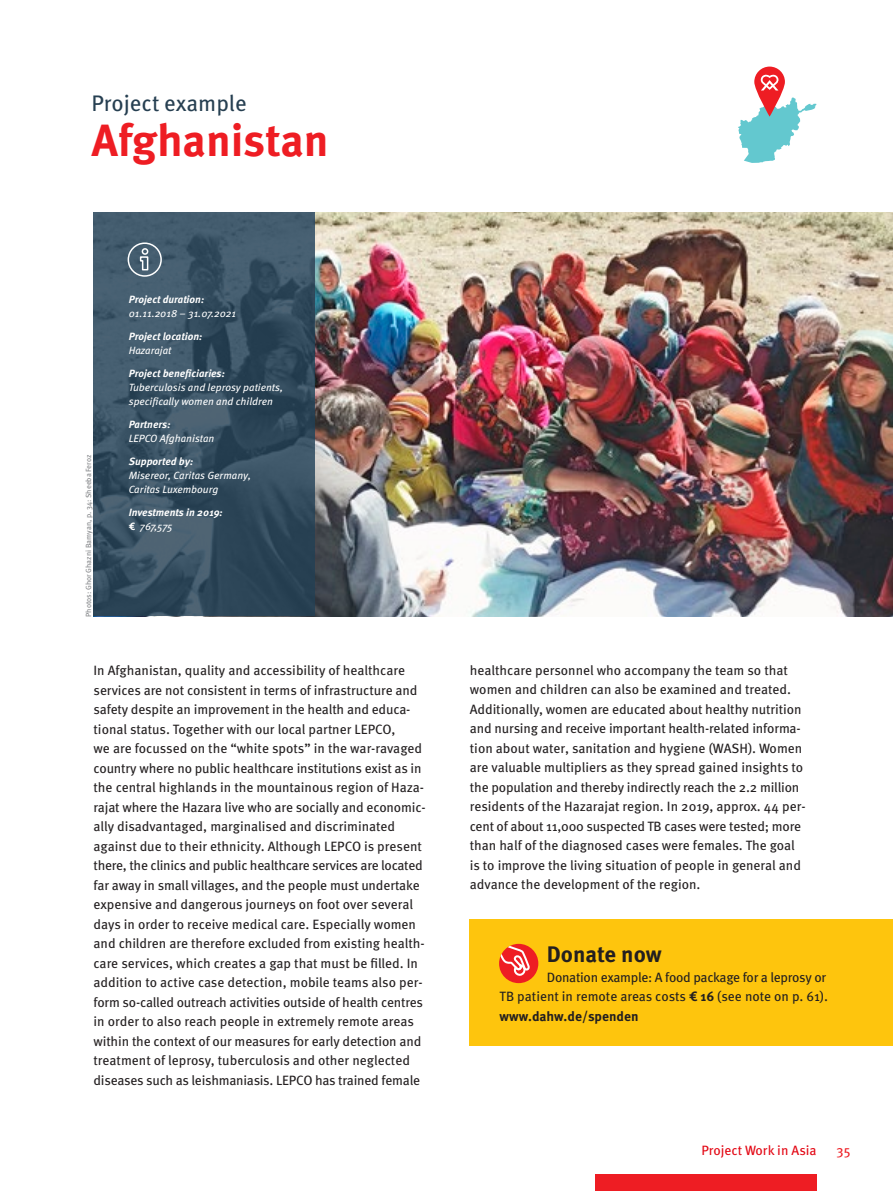
<style>
.page{position:relative;width:893px;height:1191px;background:#fff}
.page>*{position:absolute;margin:0;border:0;box-sizing:border-box;transform-origin:0 0}
.t1{font:700 45px "Meta OT";letter-spacing:-.005em;color:#ee1d23}
.t2{font:22.5px "Meta OT";color:#263f51}
.t3{font:700 22.5px "Meta OT";color:#231f20}
.t4{font:13.5px/19.5px "Meta OT";letter-spacing:-.005em;color:#231f20}
.t5{font:13.5px "Meta OT";color:#e30613}
.t6{font:13.5px "Meta OT";color:#ee1d23}
.t7{font:italic 10.5px/14.2px "Meta OT";color:#fff}
.t8{font:italic 700 10.5px/14.2px "Meta OT";color:#fff}
.t9{font:7.5px "Meta OT";color:#808285}
.s1{font-style:normal}
.s2{font-weight:400}
.s3{font-weight:700}
</style>
<div class="page">
<div style="left:595px;top:1174px;width:221px;height:17px;background:#ee1d23"></div>
<img style="left:315px;top:213px;width:578px;height:403px">
<img style="left:94px;top:213px;width:221px;height:403px">
<div style="left:470px;top:919px;width:423px;height:127px;background:#fec50d"></div>
<div style="left:499px;top:943px;width:39px;height:40px;background:#ee1d23;border-radius:50%"></div>
<svg style="left:499px;top:943px;width:32px;height:33px"></svg>
<div style="left:128px;top:242px;width:34px;height:35px;border:2px solid #fff;border-radius:50%"></div>
<svg style="left:139px;top:247px;width:10px;height:24px"></svg>
<svg style="left:738px;top:98px;width:78px;height:65px"></svg>
<svg style="left:754px;top:67px;width:31px;height:50px"></svg>
<svg style="left:760px;top:75px;width:19px;height:15px"></svg>
<h2 class="t2" style="left:91px;top:88px;width:157px">Project example</h2>
<h1 class="t1" style="left:91px;top:111px;width:239px">Afghanistan</h1>
<p class="t9" style="left:84px;top:617px;width:164px;rotate:-90deg">Photos: Ghor Ghazni Bamyan, p. 34: Sheeba Feroz</p>
<p class="t8" style="left:129px;top:292px;width:77px">Project duration:</p>
<p class="t7" style="left:129px;top:306px;width:109px">01.11.2018 – 31.07.2021</p>
<p class="t8" style="left:129px;top:329px;width:75px">Project location:</p>
<p class="t7" style="left:129px;top:343px;width:44px">Hazarajat</p>
<p class="t8" style="left:129px;top:366px;width:98px">Project beneficiaries:</p>
<p class="t7" style="left:129px;top:380px;width:156px">Tuberculosis and leprosy patients, specifically women and children</p>
<p class="t8" style="left:129px;top:417px;width:43px">Partners:</p>
<p class="t7" style="left:129px;top:432px;width:87px">LEPCO Afghanistan</p>
<p class="t8" style="left:129px;top:454px;width:66px">Supported by:</p>
<p class="t7" style="left:129px;top:469px;width:124px">Misereor, Caritas Germany,<br>Caritas Luxembourg</p>
<p class="t8" style="left:129px;top:506px;width:96px">Investments in 2019: <span class="s1">€</span> <span class="s2">767,575</span></p>
<p class="t4" style="left:94px;top:661px;width:334px">In Afghanistan, quality and accessibility of healthcare services are not consistent in terms of infrastructure and safety despite an improvement in the health and educa&shy;tional status. Together with our local partner LEPCO,<br>we are focussed on the “white spots” in the war-ravaged country where no public healthcare institutions exist as in the central highlands in the mountainous region of Haza&shy;rajat where the Hazara live who are socially and economic&shy;ally disadvantaged, marginalised and discriminated against due to their ethnicity. Although LEPCO is present there, the clinics and public healthcare services are located far away in small villages, and the people must undertake expensive and dangerous journeys on foot over several days in order to receive medical care. Especially women and children are therefore excluded from existing health&shy;care services, which creates a gap that must be filled. In addition to active case detection, mobile teams also per&shy;form so-called outreach activities outside of health centres in order to also reach people in extremely remote areas within the context of our measures for early detection and treatment of leprosy, tuberculosis and other neglected diseases such as leishmaniasis. LEPCO has trained female</p>
<p class="t4" style="left:470px;top:661px;width:337px">healthcare personnel who accompany the team so that women and children can also be examined and treated.<br>Additionally, women are educated about healthy nutrition and nursing and receive important health-related informa&shy;tion about water, sanitation and hygiene (WASH). Women are valuable multipliers as they spread gained insights to the population and thereby indirectly reach the 2.2 million residents of the Hazarajat region. In 2019, approx. 44 per&shy;cent of about 11,000 suspected TB cases were tested; more than half of the diagnosed cases were females. The goal is to improve the living situation of people in general and advance the development of the region.</p>
<h2 class="t3" style="left:547px;top:940px;width:116px">Donate now</h2>
<p class="t4" style="left:500px;top:967px;width:330px;text-indent:47px">Donation example: A food package for a leprosy or<br>TB patient in remote areas costs <span class="s3">€ 16</span> (see note on p. 61). <span class="s3">www.dahw.de/spenden</span></p>
<p class="t5" style="left:701px;top:1141px;width:117px">Project Work in Asia</p>
<p class="t6" style="left:837px;top:1141px;width:15px">35</p>
</div>
